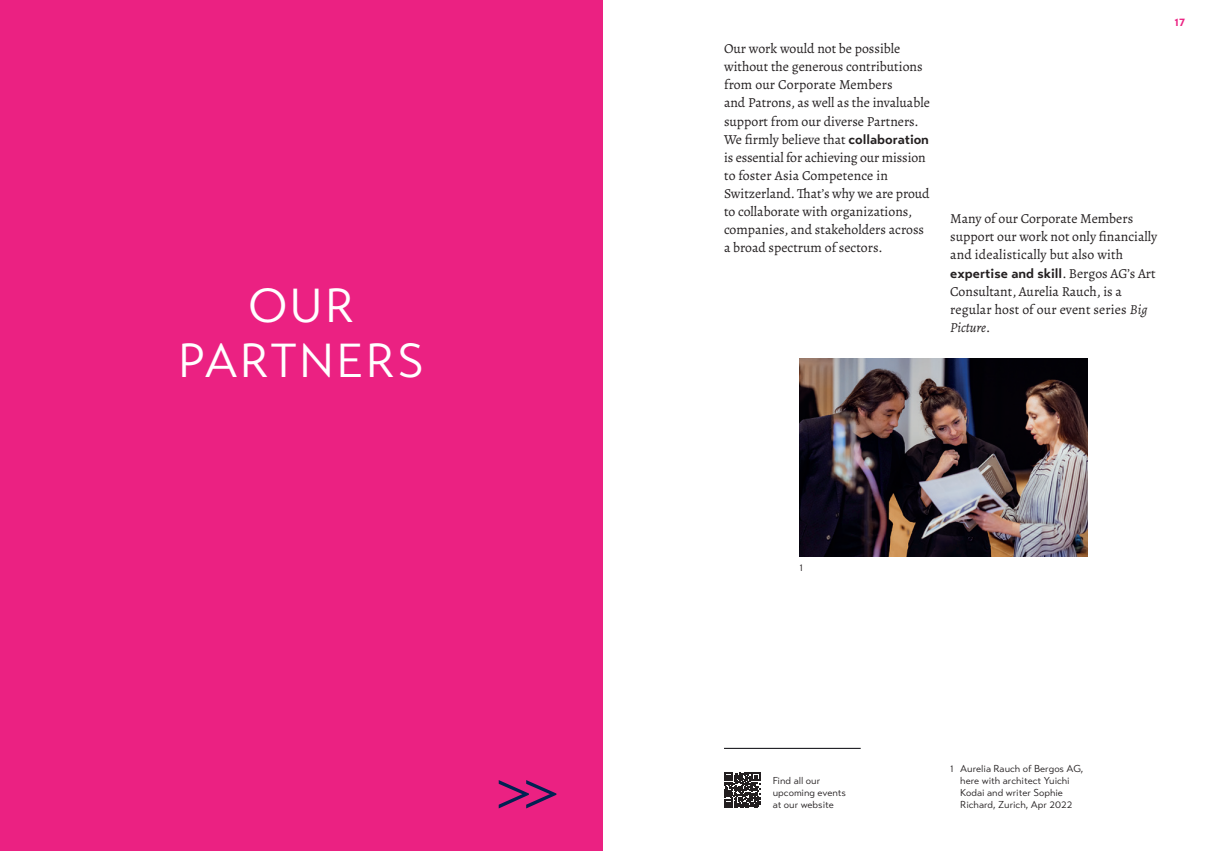
<style>
.page{position:relative;width:1205px;height:851px;background:#fff}
.page>*{position:absolute;margin:0;border:0;box-sizing:border-box;transform-origin:0 0}
.t1{font:47.5px/55px "Transat Text Standard";letter-spacing:.05em;color:#fff;text-align:center}
.t2{font:13.75px/18.1px "Alegreya";color:#231f20}
.t3{font:700 13.75px "Transat Text";color:#231f20}
.t4{font:700 11.25px "Transat Text";color:#eb2182}
.t5{font:10px/12px "Transat Text Standard";color:#231f20}
.s1{font-family:"Transat Text";font-weight:700}
.s2{font-family:"Alegreya";font-weight:400}
.s3{font-style:italic}
</style>
<div class="page">
<div style="left:0;top:0;width:602px;height:850px;background:#eb2182"></div>
<img style="left:799px;top:358px;width:288px;height:198px">
<svg style="left:724px;top:772px;width:36px;height:36px"></svg>
<svg style="left:499px;top:780px;width:57px;height:28px"></svg>
<hr style="left:724px;top:748px;width:137px;height:1px;background:#000006">
<h1 class="t1" style="left:178px;top:278px;width:247px">OUR<br>PARTNERS</h1>
<p class="t2" style="left:724px;top:39px;width:207px">Our work would not be possible without the generous contributions from our Corporate Members<br>and Patrons, as well as the invaluable support from our diverse Partners.<br>We firmly believe that <span class="s1">collaboration </span>is essential for achieving our mission to foster Asia Competence in Switzerland. That’s why we are proud to collaborate with organizations, companies, and stakeholders across a broad spectrum of sectors.</p>
<p class="t4" style="left:1174px;top:15px;width:12px">17</p>
<p class="t2" style="left:950px;top:209px;width:209px">Many of our Corporate Members support our work not only financially and idealistically but also with</p>
<p class="t3" style="left:950px;top:264px;width:207px">expertise and skill<span class="s2">. Bergos AG’s Art</span></p>
<p class="t2" style="left:950px;top:282px;width:199px">Consultant, Aurelia Rauch, is a regular host of our event series <span class="s3">Big<br>Picture</span>.</p>
<p class="t5" style="left:799px;top:561px;width:5px">1</p>
<p class="t5" style="left:773px;top:774px;width:75px">Find all our upcoming events at our website</p>
<p class="t5" style="left:960px;top:762px;width:125px;text-indent:-10px">1 Aurelia Rauch of Bergos AG, here with architect Yuichi<br>Kodai and writer Sophie<br>Richard, Zurich, Apr 2022</p>
</div>
